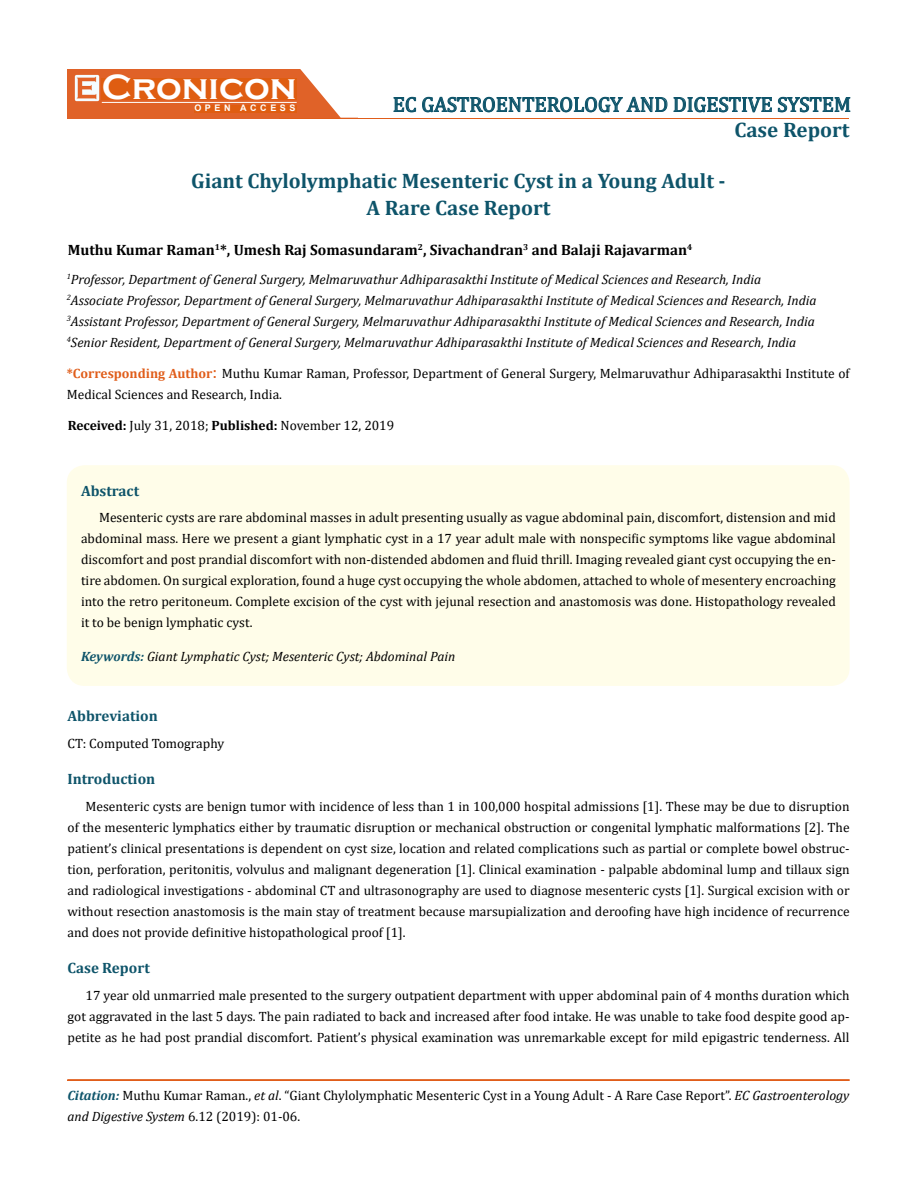
<style>
.page{position:relative;width:917px;height:1190px;background:#fff}
.page>*{position:absolute;margin:0;border:0;box-sizing:border-box;transform-origin:0 0}
.t1{font:700 36px "Copperplate Gothic";color:#fff}
.t2{font:700 21px/27px "Cambria";color:#0e546a;text-align:center}
.t3{font:21px "Cambria";color:#0e546a}
.t4{font:700 15px "Cambria";color:#000}
.t5{font:700 15px "Cambria";color:#0e546a}
.t6{font:13.5px/21px "Cambria";color:#000;text-align:justify}
.t7{font:italic 13.5px/21px "Cambria";color:#000}
.t8{font:700 9px "Arial";letter-spacing:.4em;color:#fff}
.s1{font-weight:700;color:#e05d1a}
.s2{font-size:18px;color:#e05d1a}
.s3{font-weight:700}
.s4{font-weight:700;color:#0e546a}
.s5{font-weight:700;font-style:italic;color:#0e546a}
.s6{font-style:italic}
</style>
<div class="page">
<div style="left:67px;top:70px;width:290px;height:49px;background:#e06228"></div>
<img style="left:75px;top:75px;width:24px;height:26px">
<div style="left:102px;top:79px;width:195px;height:21px;background:#df5d11"></div>
<div style="left:194px;top:105px;width:103px;height:7px;background:#df5d11"></div>
<svg style="left:300px;top:69px;width:116px;height:49px"></svg>
<svg style="left:422px;top:97px;width:245px;height:15px"></svg>
<svg style="left:673px;top:97px;width:177px;height:15px"></svg>
<hr style="left:102px;top:102px;width:194px;height:1px;background:#fff">
<hr style="left:279px;top:118px;width:569px;height:1px;background:#e05d1a">
<hr style="left:67px;top:1080px;width:782px;height:1px;background:#e05d1a">
<div style="left:67px;top:1079px;width:782px;height:1px;border:1px solid #e05d1a"></div>
<div style="left:67px;top:465px;width:782px;height:221px;background:#fffde9;border-radius:18px"></div>
<h1 class="t1" style="left:102px;top:68px;width:196px">Cronicon</h1>
<p class="t8" style="left:194px;top:102px;width:103px">OPEN ACCESS</p>
<h2 class="t3" style="left:393px;top:92px;width:460px">EC GASTROENTEROLOGY AND DIGESTIVE SYSTEM</h2>
<h2 class="t2" style="left:734px;top:116px;width:117px">Case Report</h2>
<h2 class="t2" style="left:191px;top:166px;width:536px">Giant Chylolymphatic Mesenteric Cyst in a Young Adult -<br>A Rare Case Report</h2>
<p class="t4" style="left:68px;top:239px;width:626px">Muthu Kumar Raman<sup>1</sup>*, Umesh Raj Somasundaram<sup>2</sup>, Sivachandran<sup>3</sup> and Balaji Rajavarman<sup>4</sup></p>
<p class="t7" style="left:67px;top:268px;width:751px"><sup>1</sup>Professor, Department of General Surgery, Melmaruvathur Adhiparasakthi Institute of Medical Sciences and Research, India <sup>2</sup>Associate Professor, Department of General Surgery, Melmaruvathur Adhiparasakthi Institute of Medical Sciences and Research, India <sup>3</sup>Assistant Professor, Department of General Surgery, Melmaruvathur Adhiparasakthi Institute of Medical Sciences and Research, India <sup>4</sup>Senior Resident, Department of General Surgery, Melmaruvathur Adhiparasakthi Institute of Medical Sciences and Research, India</p>
<p class="t6" style="left:67px;top:363px;width:784px"><span class="s1">*Corresponding Author</span><span class="s2">:</span> Muthu Kumar Raman, Professor, Department of General Surgery, Melmaruvathur Adhiparasakthi Institute of<br>Medical Sciences and Research, India.</p>
<p class="t6" style="left:68px;top:415px;width:328px"><span class="s3">Received:</span> July 31, 2018; <span class="s3">Published:</span> November 12, 2019</p>
<p class="t5" style="left:81px;top:480px;width:60px">Abstract</p>
<p class="t6" style="left:81px;top:507px;width:756px;text-indent:18px">Mesenteric cysts are rare abdominal masses in adult presenting usually as vague abdominal pain, discomfort, distension and mid abdominal mass. Here we present a giant lymphatic cyst in a 17 year adult male with nonspecific symptoms like vague abdominal discomfort and post prandial discomfort with non-distended abdomen and fluid thrill. Imaging revealed giant cyst occupying the en&shy;tire abdomen. On surgical exploration, found a huge cyst occupying the whole abdomen, attached to whole of mesentery encroaching into the retro peritoneum. Complete excision of the cyst with jejunal resection and anastomosis was done. Histopathology revealed it to be benign lymphatic cyst.</p>
<p class="t7" style="left:81px;top:645px;width:376px"><span class="s4">Keywords:</span> Giant Lymphatic Cyst; Mesenteric Cyst; Abdominal Pain</p>
<p class="t5" style="left:67px;top:705px;width:92px">Abbreviation</p>
<p class="t6" style="left:67px;top:732px;width:158px">CT: Computed Tomography</p>
<p class="t5" style="left:67px;top:768px;width:89px">Introduction</p>
<p class="t6" style="left:67px;top:795px;width:783px;text-indent:18px">Mesenteric cysts are benign tumor with incidence of less than 1 in 100,000 hospital admissions [1]. These may be due to disruption of the mesenteric lymphatics either by traumatic disruption or mechanical obstruction or congenital lymphatic malformations [2]. The patient’s clinical presentations is dependent on cyst size, location and related complications such as partial or complete bowel obstruc&shy;tion, perforation, peritonitis, volvulus and malignant degeneration [1]. Clinical examination - palpable abdominal lump and tillaux sign and radiological investigations - abdominal CT and ultrasonography are used to diagnose mesenteric cysts [1]. Surgical excision with or without resection anastomosis is the main stay of treatment because marsupialization and deroofing have high incidence of recurrence and does not provide definitive histopathological proof [1].</p>
<p class="t5" style="left:67px;top:957px;width:84px">Case Report</p>
<p class="t6" style="left:67px;top:984px;width:783px;text-indent:18px">17 year old unmarried male presented to the surgery outpatient department with upper abdominal pain of 4 months duration which got aggravated in the last 5 days. The pain radiated to back and increased after food intake. He was unable to take food despite good ap&shy;petite as he had post prandial discomfort. Patient’s physical examination was unremarkable except for mild epigastric tenderness. All</p>
<p class="t6" style="left:67px;top:1084px;width:783px"><span class="s5">Citation:</span> Muthu Kumar Raman., <span class="s6">et al</span>. “Giant Chylolymphatic Mesenteric Cyst in a Young Adult - A Rare Case Report”. <span class="s6">EC Gastroenterology and Digestive System</span> 6.12 (2019): 01-06.</p>
</div>
